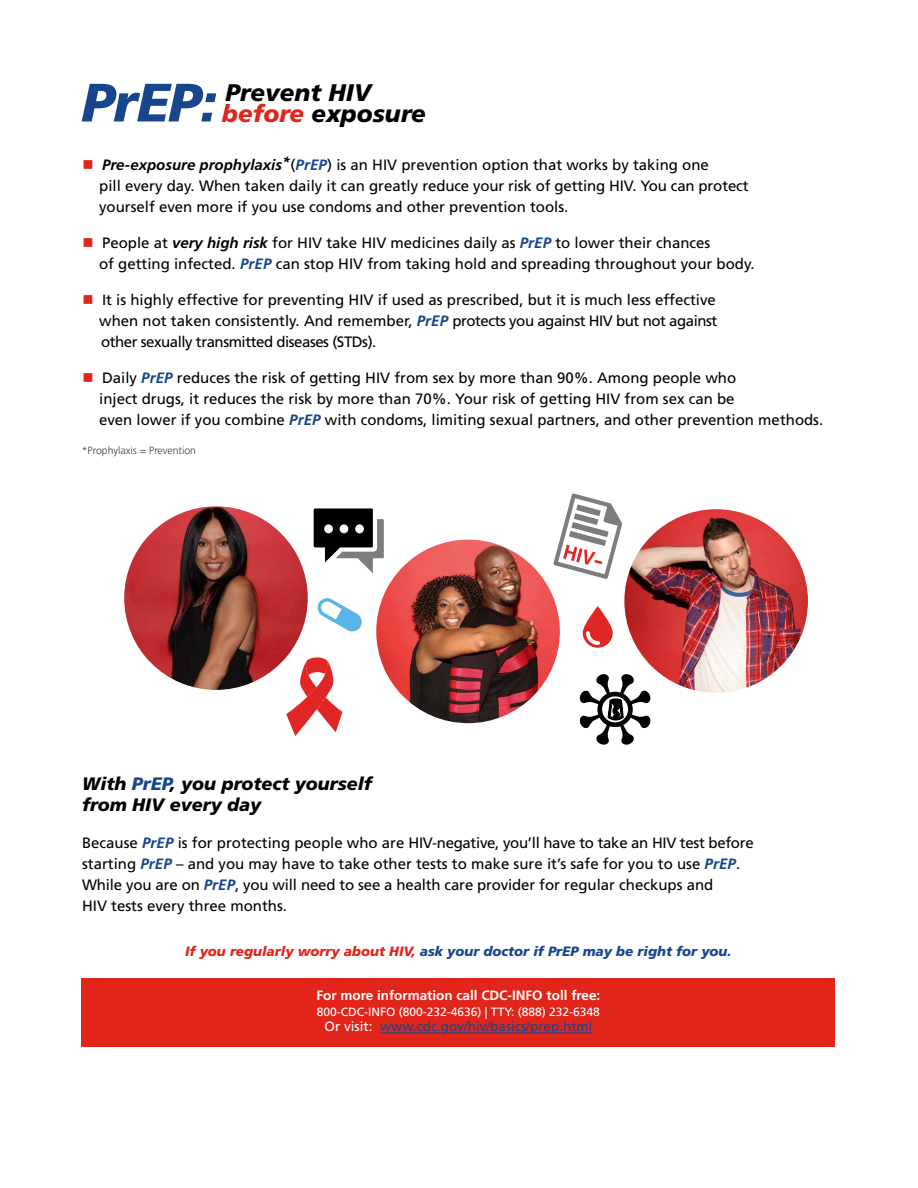
<style>
.page{position:relative;width:918px;height:1188px;background:#fff}
.page>*{position:absolute;margin:0;border:0;box-sizing:border-box;transform-origin:0 0}
.t1{font:italic 900 54px "Frutiger LT Std";color:#18468d}
.t2{font:italic 900 24px/21px "Frutiger LT Std";color:#000}
.t3{font:italic 900 18px/21px "Frutiger LT Std";color:#000}
.t4{font:15px/21px "Frutiger LT Std";color:#000}
.t5{font:italic 900 13.5px "Frutiger LT Std";color:#18468d}
.t6{font:13.5px "Frutiger LT Std";color:#18468d}
.t7{font:700 13.5px "Frutiger LT Std";color:#fff}
.t8{font:12px "Frutiger LT Std";color:#fff}
.t9{font:300 10.5px "Frutiger LT Std";color:#414042}
.s1{color:#e1251b}
.s2{font-weight:700;font-style:italic}
.s3{font-weight:700;font-style:italic;color:#18468d}
.s4{color:#18468d}
.s5{color:#fff}
</style>
<div class="page">
<img style="left:124px;top:506px;width:184px;height:184px;border-radius:92px">
<img style="left:376px;top:540px;width:184px;height:183px;border-radius:92px">
<img style="left:624px;top:509px;width:184px;height:184px;border-radius:92px">
<svg style="left:580px;top:664px;width:70px;height:81px"></svg>
<svg style="left:286px;top:656px;width:56px;height:80px"></svg>
<svg style="left:553px;top:493px;width:69px;height:86px"></svg>
<svg style="left:314px;top:508px;width:70px;height:65px"></svg>
<div style="left:355px;top:524px;width:9px;height:9px;background:#fff;border-radius:50%"></div>
<div style="left:340px;top:524px;width:8px;height:9px;background:#fff;border-radius:50%"></div>
<div style="left:324px;top:524px;width:9px;height:9px;background:#fff;border-radius:50%"></div>
<svg style="left:317px;top:598px;width:45px;height:34px"></svg>
<svg style="left:583px;top:606px;width:30px;height:42px"></svg>
<div style="left:82px;top:978px;width:753px;height:69px;background:#e1251b"></div>
<hr style="left:380px;top:1033px;width:212px;height:1px;background:#18468d">
<h2 class="t1" style="left:82px;top:70px;width:137px">PrEP:</h2>
<h2 class="t2" style="left:222px;top:82px;width:205px">Prevent HIV <span class="s1">before</span> exposure</h2>
<p class="t4" style="left:99px;top:154px;width:651px;text-indent:-17px"><span class="s1">■</span> <span class="s2">Pre-exposure prophylaxis</span><sup>*</sup>(<span class="s3">PrEP</span>) is an HIV prevention option that works by taking one<br>pill every day. When taken daily it can greatly reduce your risk of getting HIV. You can protect yourself even more if you use condoms and other prevention tools.</p>
<p class="t4" style="left:99px;top:232px;width:657px;text-indent:-17px"><span class="s1">■</span> People at <span class="s2">very high risk</span> for HIV take HIV medicines daily as <span class="s3">PrEP</span> to lower their chances<br>of getting infected. <span class="s3">PrEP</span> can stop HIV from taking hold and spreading throughout your body.</p>
<p class="t4" style="left:99px;top:289px;width:620px;text-align:justify;text-indent:-17px"><span class="s1">■</span> It is highly effective for preventing HIV if used as prescribed, but it is much less effective when not taken consistently. And remember, <span class="s3">PrEP</span> protects you against HIV but not against other sexually transmitted diseases (STDs).</p>
<p class="t4" style="left:99px;top:367px;width:726px;text-indent:-17px"><span class="s1">■</span> Daily <span class="s3">PrEP</span> reduces the risk of getting HIV from sex by more than 90%. Among people who<br>inject drugs, it reduces the risk by more than 70%. Your risk of getting HIV from sex can be<br>even lower if you combine <span class="s3">PrEP</span> with condoms, limiting sexual partners, and other prevention methods.</p>
<p class="t9" style="left:82px;top:444px;width:116px">*Prophylaxis = Prevention</p>
<h3 class="t3" style="left:82px;top:773px;width:291px">With <span class="s4">PrEP</span>, you protect yourself from HIV every day</h3>
<p class="t4" style="left:82px;top:833px;width:673px">Because <span class="s3">PrEP</span> is for protecting people who are HIV-negative, you’ll have to take an HIV test before starting <span class="s3">PrEP</span> – and you may have to take other tests to make sure it’s safe for you to use <span class="s3">PrEP</span>.<br>While you are on <span class="s3">PrEP</span>, you will need to see a health care provider for regular checkups and<br>HIV tests every three months.</p>
<p class="t5" style="left:185px;top:943px;width:548px"><span class="s1">If you regularly worry about HIV,</span> ask your doctor if PrEP may be right for you.</p>
<p class="t7" style="left:317px;top:987px;width:285px">For more information call CDC-INFO toll free:</p>
<p class="t8" style="left:317px;top:1005px;width:285px">800-CDC-INFO (800-232-4636) | TTY: (888) 232-6348</p>
<p class="t6" style="left:325px;top:1019px;width:269px"><span class="s5">Or visit:</span> www.cdc.gov/hiv/basics/prep.html</p>
</div>
